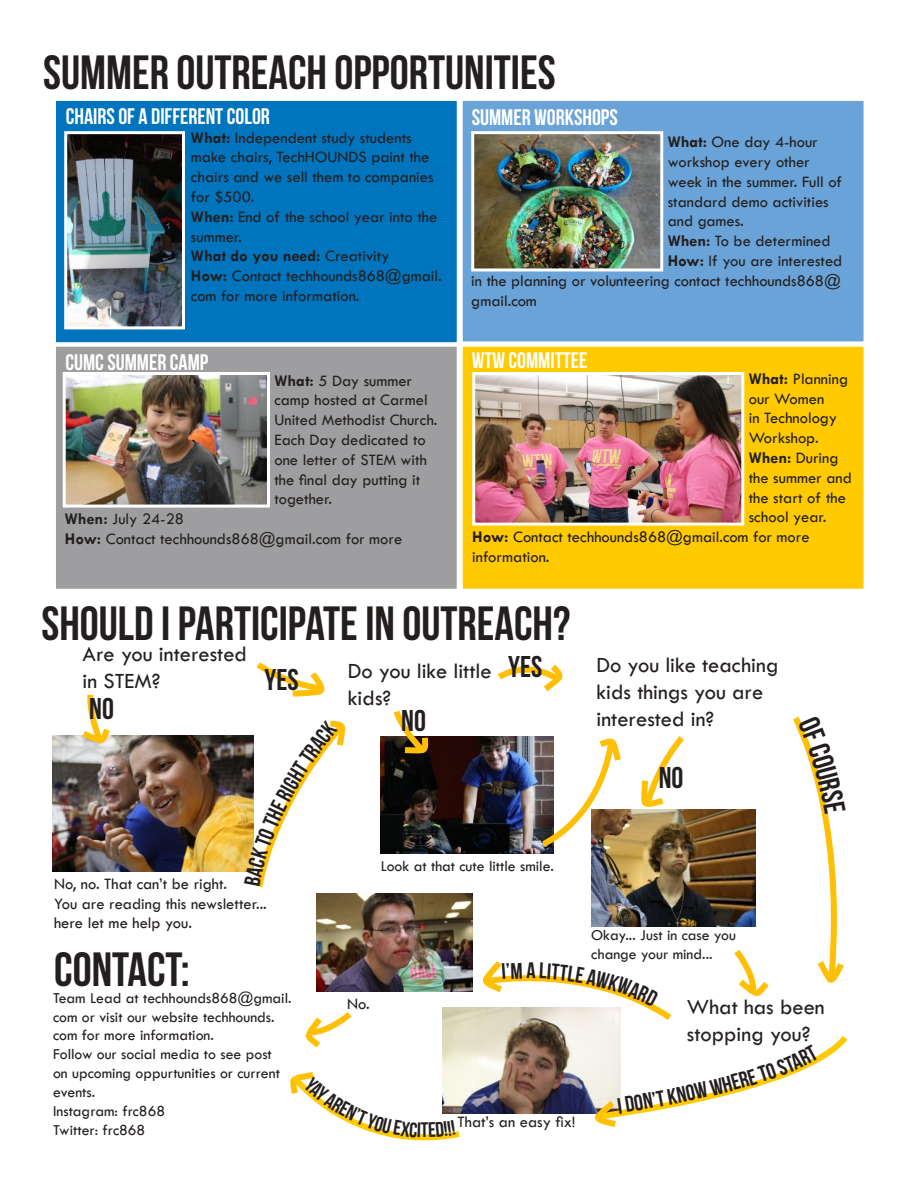
<style>
.page{position:relative;width:918px;height:1188px;background:#fff}
.page>*{position:absolute;margin:0;border:0;box-sizing:border-box;transform-origin:0 0}
.t1{font:700 48px "Bebas Neue";color:#241f1f}
.t2{font:700 30px "Bebas Neue";color:#241f1f}
.t3{font:22.5px/27px "Tw Cen";color:#241f1f}
.t4{font:700 22.5px "Bebas Neue";color:#fff}
.t5{font:700 21px "Bebas Neue";color:#241f1f}
.t6{font:16.5px/19.8px "Tw Cen";color:#241f1f}
.t7{font:15.75px/18.9px "Tw Cen";color:#241f1f}
.s1{font-weight:700}
</style>
<div class="page">
<img style="left:443px;top:1007px;width:32px;height:107px">
<img style="left:380px;top:736px;width:95px;height:117px">
<img style="left:53px;top:736px;width:191px;height:135px">
<div style="left:51px;top:96px;width:410px;height:251px;background:#0074bd;border:4px solid #fff"></div>
<svg style="left:256px;top:662px;width:69px;height:35px"></svg>
<svg style="left:78px;top:694px;width:37px;height:55px"></svg>
<svg style="left:391px;top:710px;width:43px;height:47px"></svg>
<svg style="left:497px;top:664px;width:66px;height:28px"></svg>
<img style="left:317px;top:894px;width:155px;height:98px">
<svg style="left:305px;top:1012px;width:47px;height:36px"></svg>
<div style="left:458px;top:96px;width:410px;height:250px;background:#6aa3d7;border:4px solid #fff"></div>
<div style="left:51px;top:342px;width:410px;height:251px;background:#9e9ea0;border:4px solid #fff"></div>
<div style="left:458px;top:342px;width:410px;height:251px;background:#ffca00;border:4px solid #fff"></div>
<img style="left:68px;top:135px;width:113px;height:190px">
<div style="left:64px;top:131px;width:121px;height:198px;border:3px solid #fff"></div>
<img style="left:476px;top:376px;width:264px;height:146px">
<div style="left:472px;top:372px;width:272px;height:154px;border:3px solid #fff"></div>
<img style="left:67px;top:376px;width:199px;height:128px">
<div style="left:63px;top:372px;width:207px;height:136px;border:3px solid #fff"></div>
<img style="left:475px;top:135px;width:184px;height:132px">
<div style="left:471px;top:131px;width:192px;height:140px;border:3px solid #fff"></div>
<svg style="left:244px;top:720px;width:102px;height:167px"></svg>
<img style="left:475px;top:716px;width:373px;height:411px">
<svg style="left:290px;top:1068px;width:176px;height:73px"></svg>
<h1 class="t1" style="left:43px;top:46px;width:514px">SUMMER OUTREACH OPPORTUNITIES</h1>
<h3 class="t4" style="left:66px;top:104px;width:206px">CHAIRS OF A DIFFERENT COLOR</h3>
<h3 class="t4" style="left:472px;top:105px;width:148px">SUMMER WORKSHOPS</h3>
<p class="t6" style="left:191px;top:127px;width:252px"><span class="s1">What:</span> Independent study students make chairs, TechHOUNDS paint the chairs and we sell them to companies for $500.<br><span class="s1">When:</span> End of the school year into the summer.<br><span class="s1">What do you need:</span> Creativity<br><span class="s1">How:</span> Contact techhounds868@gmail. com for more information.</p>
<p class="t6" style="left:668px;top:132px;width:152px"><span class="s1">What:</span> One day 4-hour</p>
<p class="t6" style="left:668px;top:152px;width:143px">workshop every other</p>
<p class="t6" style="left:668px;top:172px;width:176px">week in the summer. Full of</p>
<p class="t6" style="left:668px;top:192px;width:163px">standard demo activities</p>
<p class="t6" style="left:668px;top:211px;width:78px">and games.</p>
<p class="t6" style="left:668px;top:231px;width:164px"><span class="s1">When:</span> To be determined</p>
<p class="t6" style="left:668px;top:251px;width:176px"><span class="s1">How:</span> If you are interested</p>
<p class="t6" style="left:471px;top:271px;width:371px">in the planning or volunteering contact techhounds868@</p>
<p class="t6" style="left:471px;top:291px;width:67px">gmail.com</p>
<h3 class="t4" style="left:65px;top:350px;width:145px">CUMC SUMMER CAMP</h3>
<h3 class="t4" style="left:472px;top:348px;width:117px">WTW COMMITTEE</h3>
<p class="t6" style="left:274px;top:370px;width:165px"><span class="s1">What:</span> 5 Day summer camp hosted at Carmel<br>United Methodist Church.<br>Each Day dedicated to one letter of STEM with the final day putting it together.</p>
<p class="t6" style="left:65px;top:509px;width:339px"><span class="s1">When:</span> July 24-28<br><span class="s1">How:</span> Contact techhounds868@gmail.com for more</p>
<p class="t6" style="left:749px;top:369px;width:101px"><span class="s1">What:</span> Planning</p>
<p class="t6" style="left:749px;top:388px;width:77px">our Women</p>
<p class="t6" style="left:749px;top:408px;width:90px">in Technology</p>
<p class="t6" style="left:749px;top:428px;width:71px">Workshop.</p>
<p class="t6" style="left:749px;top:448px;width:91px"><span class="s1">When:</span> During</p>
<p class="t6" style="left:749px;top:468px;width:104px">the summer and</p>
<p class="t6" style="left:749px;top:487px;width:99px">the start of the</p>
<p class="t6" style="left:749px;top:507px;width:79px">school year.</p>
<p class="t6" style="left:472px;top:527px;width:339px"><span class="s1">How:</span> Contact techhounds868@gmail.com for more</p>
<p class="t6" style="left:472px;top:547px;width:79px">information.</p>
<h1 class="t1" style="left:41px;top:597px;width:530px">SHOULD I PARTICIPATE IN OUTREACH?</h1>
<h3 class="t3" style="left:82px;top:640px;width:166px">Are you interested in STEM?</h3>
<h2 class="t2" style="left:89px;top:692px;width:26px">NO</h2>
<h2 class="t2" style="left:508px;top:650px;width:36px">YES</h2>
<h3 class="t3" style="left:596px;top:651px;width:184px">Do you like teaching kids things you are interested in?</h3>
<h2 class="t2" style="left:265px;top:663px;width:36px">YES</h2>
<h3 class="t3" style="left:348px;top:657px;width:145px">Do you like little kids?</h3>
<h2 class="t2" style="left:401px;top:704px;width:26px">NO</h2>
<p class="t6" style="left:54px;top:874px;width:214px">No, no. That can’t be right.<br>You are reading this newsletter... here let me help you.</p>
<h1 class="t1" style="left:54px;top:943px;width:137px">CONTACT:</h1>
<p class="t7" style="left:53px;top:988px;width:240px">Team Lead at techhounds868@gmail. com or visit our website techhounds. com for more information.<br>Follow our social media to see post<br>on upcoming oppurtunities or current events.<br>Instagram: frc868<br>Twitter: frc868</p>
<h2 class="t2" style="left:659px;top:761px;width:26px">NO</h2>
<p class="t7" style="left:381px;top:857px;width:175px">Look at that cute little smile.</p>
<p class="t6" style="left:347px;top:994px;width:24px">No.</p>
<p class="t7" style="left:591px;top:926px;width:146px">Okay... Just in case you change your mind...</p>
<h3 class="t3" style="left:687px;top:994px;width:139px">What has been stopping you?</h3>
<p class="t5" style="left:421px;top:1119px;width:9px">T</p>
<p class="t6" style="left:458px;top:1112px;width:120px">That’s an easy fix!</p>
</div>
